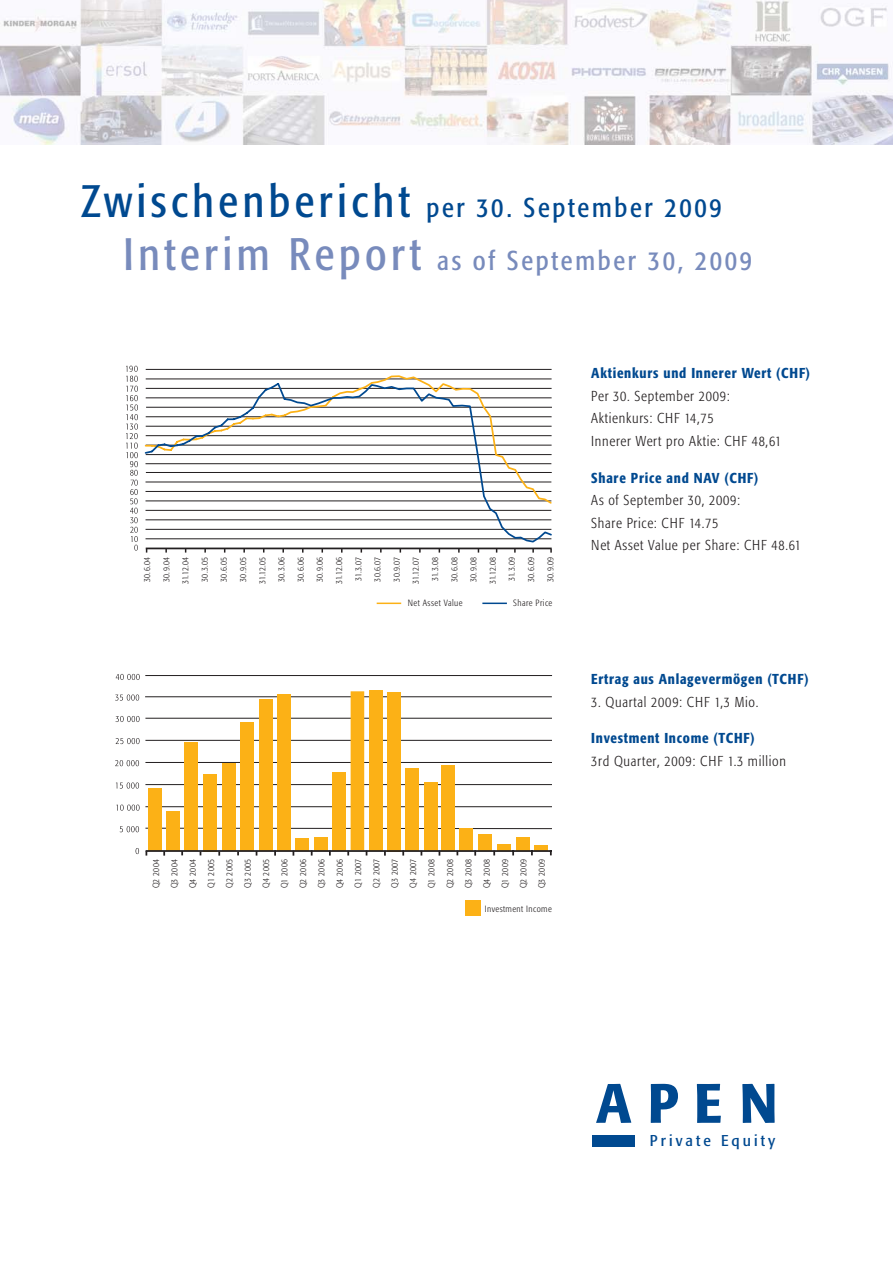
<style>
.page{position:relative;width:893px;height:1263px;background:#fff}
.page>*{position:absolute;margin:0;border:0;box-sizing:border-box;transform-origin:0 0}
.t1{font:500 condensed 54.9px "Formata";color:#004990;scale:1.1 1}
.t2{font:condensed 27px/52.5px "Formata";letter-spacing:.1em;color:#788bbc}
.t3{font:condensed 15.6px "Formata";letter-spacing:.18em;color:#004990;scale:1.1 1}
.t4{font:300 condensed 14.25px/22.5px "Formata";letter-spacing:.05em;color:#231f20}
.t5{font:500 condensed 14.25px "Formata";letter-spacing:.05em;color:#004990}
.t6{font:300 condensed 9px/19.2px "Formata";letter-spacing:.04em;color:#231f20;text-align:center}
.s1{font-size:45px;color:#004990}
.s2{color:#004990}
.s3{font-size:45px}
</style>
<div class="page">
<img style="left:0;top:0;width:893px;height:144px">
<div style="left:534px;top:845px;width:14px;height:6px;background:#fcb116"></div>
<div style="left:516px;top:837px;width:13px;height:14px;background:#fcb116"></div>
<div style="left:497px;top:844px;width:13px;height:7px;background:#fcb116"></div>
<hr style="left:145px;top:828px;width:407px;height:1px;background:#231f20">
<div style="left:459px;top:828px;width:14px;height:23px;background:#fcb116"></div>
<hr style="left:145px;top:696px;width:407px;height:1px;background:#231f20">
<hr style="left:145px;top:806px;width:407px;height:1px;background:#231f20">
<hr style="left:145px;top:784px;width:407px;height:1px;background:#231f20">
<hr style="left:145px;top:762px;width:407px;height:1px;background:#231f20">
<hr style="left:145px;top:740px;width:407px;height:1px;background:#231f20">
<hr style="left:145px;top:718px;width:407px;height:1px;background:#231f20">
<div style="left:369px;top:690px;width:14px;height:161px;background:#fcb116"></div>
<div style="left:314px;top:837px;width:14px;height:13px;background:#fcb116"></div>
<div style="left:296px;top:838px;width:13px;height:13px;background:#fcb116"></div>
<div style="left:277px;top:694px;width:14px;height:157px;background:#fcb116"></div>
<div style="left:240px;top:722px;width:14px;height:129px;background:#fcb116"></div>
<div style="left:148px;top:789px;width:14px;height:62px;background:#fcb116"></div>
<div style="left:166px;top:811px;width:14px;height:40px;background:#fcb116"></div>
<div style="left:184px;top:742px;width:14px;height:109px;background:#fcb116"></div>
<div style="left:203px;top:774px;width:14px;height:77px;background:#fcb116"></div>
<div style="left:222px;top:763px;width:14px;height:88px;background:#fcb116"></div>
<div style="left:259px;top:699px;width:14px;height:152px;background:#fcb116"></div>
<svg style="left:136px;top:848px;width:3px;height:6px"></svg>
<svg style="left:120px;top:826px;width:19px;height:6px"></svg>
<svg style="left:116px;top:805px;width:24px;height:6px"></svg>
<svg style="left:116px;top:782px;width:23px;height:7px"></svg>
<svg style="left:115px;top:760px;width:24px;height:6px"></svg>
<svg style="left:116px;top:738px;width:24px;height:6px"></svg>
<svg style="left:116px;top:716px;width:24px;height:6px"></svg>
<svg style="left:115px;top:694px;width:24px;height:7px"></svg>
<hr style="left:145px;top:675px;width:407px;height:1px;background:#231f20">
<svg style="left:116px;top:674px;width:24px;height:6px"></svg>
<div style="left:332px;top:772px;width:14px;height:78px;background:#fcb116"></div>
<div style="left:351px;top:691px;width:13px;height:159px;background:#fcb116"></div>
<div style="left:387px;top:692px;width:14px;height:159px;background:#fcb116"></div>
<div style="left:405px;top:768px;width:14px;height:83px;background:#fcb116"></div>
<div style="left:424px;top:782px;width:13px;height:69px;background:#fcb116"></div>
<div style="left:442px;top:765px;width:13px;height:86px;background:#fcb116"></div>
<div style="left:478px;top:834px;width:13px;height:17px;background:#fcb116"></div>
<hr style="left:146px;top:850px;width:406px;height:2px;background:#231f20">
<hr style="left:146px;top:369px;width:406px;height:1px;background:#231f20">
<svg style="left:145px;top:375px;width:407px;height:6px"></svg>
<hr style="left:146px;top:548px;width:406px;height:1px;background:#231f20">
<svg style="left:144px;top:381px;width:408px;height:162px"></svg>
<svg style="left:126px;top:366px;width:12px;height:185px"></svg>
<div style="left:465px;top:901px;width:15px;height:15px;background:#fcb116"></div>
<hr style="left:377px;top:602px;width:24px;height:2px;background:#fcb116">
<hr style="left:482px;top:602px;width:25px;height:2px;background:#004990">
<div style="left:593px;top:1135px;width:42px;height:12px;background:#004990"></div>
<h2 class="t2" style="left:124px;top:184px;width:630px;text-indent:-43px"><span class="s1">Zwischenbericht</span> <span class="s2">per 30. September 2009<br></span><span class="s3">Interim Report</span> as of September 30, 2009</h2>
<p class="t6" style="left:138px;top:584px;width:29px;rotate:-90deg">30.6.04<br>30.9.04<br>31.12.04<br>30.3.05<br>30.6.05<br>30.9.05<br>31.12.05<br>30.3.06<br>30.6.06<br>30.9.06<br>31.12.06<br>31.3.07<br>30.6.07<br>30.9.07<br>31.12.07<br>31.3.08<br>30.6.08<br>30.9.08<br>31.12.08<br>31.3.09<br>30.6.09<br>30.9.09</p>
<p class="t6" style="left:408px;top:594px;width:56px">Net Asset Value</p>
<p class="t6" style="left:513px;top:594px;width:41px">Share Price</p>
<p class="t6" style="left:147px;top:888px;width:31px;line-height:18.5px;text-align:justify;rotate:-90deg">Q2 2004<br>Q3 2004<br>Q4 2004<br>Q1 2005<br>Q2 2005<br>Q3 2005<br>Q4 2005<br>Q1 2006<br>Q2 2006<br>Q3 2006<br>Q4 2006<br>Q1 2007<br>Q2 2007<br>Q3 2007<br>Q4 2007<br>Q1 2008<br>Q2 2008<br>Q3 2008<br>Q4 2008<br>Q1 2009<br>Q2 2009<br>Q3 2009</p>
<p class="t6" style="left:485px;top:900px;width:69px">Investment Income</p>
<h3 class="t5" style="left:591px;top:368px;width:220px">Aktienkurs und Innerer Wert (CHF)</h3>
<h3 class="t4" style="left:591px;top:386px;width:191px">Per 30. September 2009:<br>Aktienkurs: CHF 14,75<br>Innerer Wert pro Aktie: CHF 48,61</h3>
<h3 class="t5" style="left:591px;top:472px;width:169px">Share Price and NAV (CHF)</h3>
<h3 class="t4" style="left:591px;top:490px;width:211px">As of September 30, 2009:<br>Share Price: CHF 14.75<br>Net Asset Value per Share: CHF 48.61</h3>
<h3 class="t5" style="left:591px;top:673px;width:219px">Ertrag aus Anlagevermögen (TCHF)</h3>
<h3 class="t4" style="left:591px;top:691px;width:169px">3. Quartal 2009: CHF 1,3 Mio.</h3>
<h3 class="t5" style="left:591px;top:732px;width:165px">Investment Income (TCHF)</h3>
<h3 class="t4" style="left:591px;top:750px;width:196px">3rd Quarter, 2009: CHF 1.3 million</h3>
<h1 class="t1" style="left:596px;top:1081px;width:166px">APEN</h1>
<h3 class="t3" style="left:650px;top:1134px;width:115px">Private Equity</h3>
</div>
